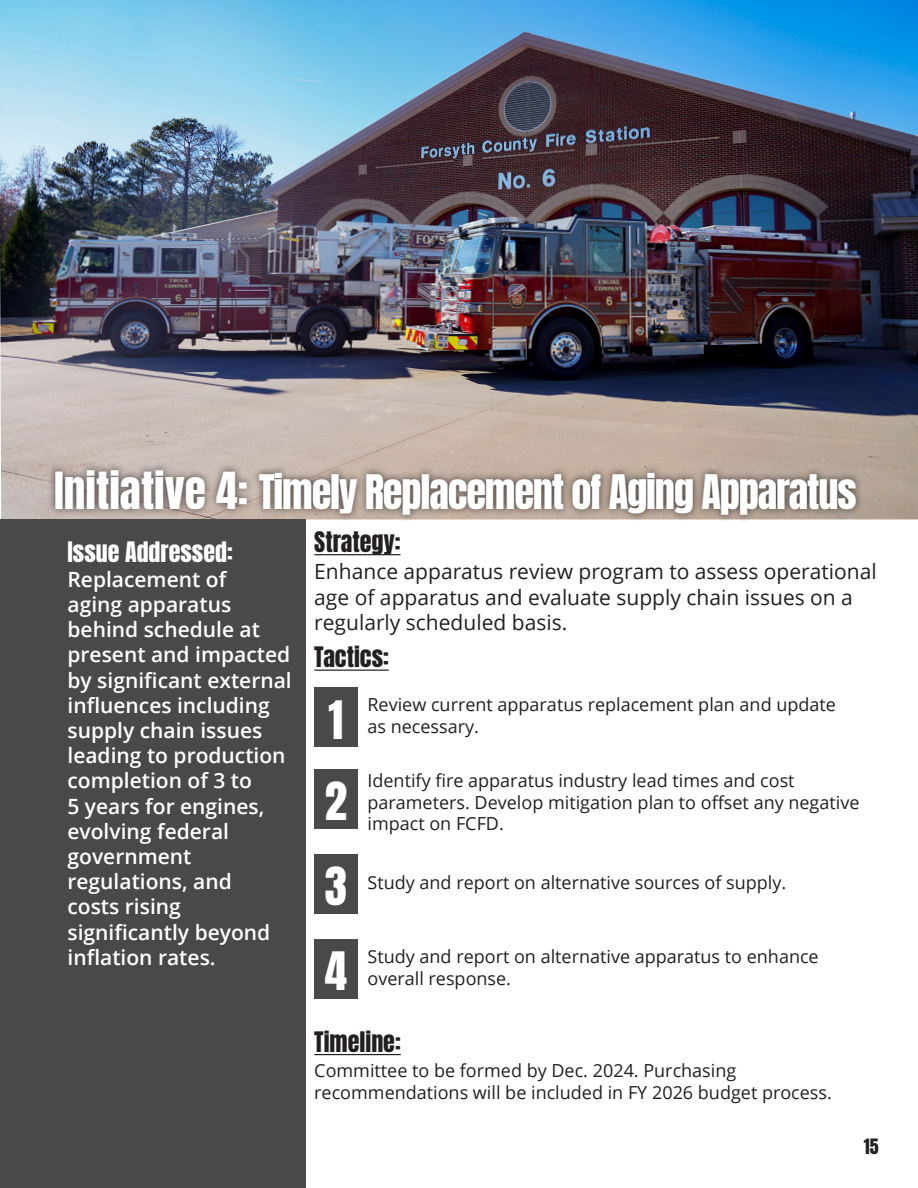
<style>
.page{position:relative;width:918px;height:1188px;background:#fff}
.page>*{position:absolute;margin:0;border:0;box-sizing:border-box;transform-origin:0 0}
.t1{font:45px "Anton";color:#fff}
.t2{font:40.5px "Anton";letter-spacing:-.03em;color:#fff}
.t3{font:24px "Anton";color:#231f20}
.t4{font:24px "Anton";color:#fff}
.t5{font:600 21px/25.2px "Open Sans";color:#fff}
.t6{font:21px/25.2px "Open Sans";color:#231f20}
.t7{font:18px/21.6px "Open Sans";color:#231f20}
.t8{font:18px "Anton";color:#231f20}
.s1{font-size:43.5px}
</style>
<div class="page">
<img style="left:0;top:0;width:918px;height:519px">
<div style="left:47px;top:461px;width:817px;height:62px;background:#231f20;opacity:.75"></div>
<div style="left:0;top:519px;width:305px;height:669px;background:#484948"></div>
<hr style="left:314px;top:554px;width:87px;height:1px;background:#231f20">
<hr style="left:314px;top:670px;width:75px;height:1px;background:#231f20">
<div style="left:314px;top:687px;width:44px;height:60px;background:#484948"></div>
<div style="left:314px;top:769px;width:44px;height:60px;background:#484948"></div>
<div style="left:314px;top:854px;width:44px;height:60px;background:#484948"></div>
<div style="left:314px;top:939px;width:44px;height:60px;background:#484948"></div>
<hr style="left:314px;top:1054px;width:87px;height:1px;background:#231f20">
<p class="t2" style="left:54px;top:471px;width:804px"><span class="s1">Initiative 4:</span> Timely Replacement of Aging Apparatus</p>
<p class="t4" style="left:68px;top:539px;width:167px">Issue Addressed:</p>
<p class="t5" style="left:68px;top:566px;width:226px">Replacement of<br>aging apparatus behind schedule at present and impacted by significant external influences including supply chain issues leading to production completion of 3 to<br>5 years for engines, evolving federal government regulations, and<br>costs rising significantly beyond inflation rates.</p>
<p class="t3" style="left:314px;top:529px;width:88px">Strategy:</p>
<p class="t6" style="left:314px;top:559px;width:564px">Enhance apparatus review program to assess operational age of apparatus and evaluate supply chain issues on a regularly scheduled basis.</p>
<p class="t3" style="left:314px;top:645px;width:76px">Tactics:</p>
<p class="t7" style="left:368px;top:693px;width:470px">Review current apparatus replacement plan and update as necessary.</p>
<p class="t7" style="left:368px;top:769px;width:494px">Identify fire apparatus industry lead times and cost parameters. Develop mitigation plan to offset any negative impact on FCFD.</p>
<p class="t1" style="left:328px;top:697px;width:16px">1</p>
<p class="t1" style="left:325px;top:778px;width:24px">2</p>
<p class="t1" style="left:325px;top:863px;width:24px">3</p>
<p class="t7" style="left:368px;top:871px;width:420px">Study and report on alternative sources of supply.</p>
<p class="t7" style="left:368px;top:946px;width:453px">Study and report on alternative apparatus to enhance</p>
<p class="t1" style="left:325px;top:949px;width:24px">4</p>
<p class="t7" style="left:368px;top:967px;width:145px">overall response.</p>
<p class="t3" style="left:314px;top:1029px;width:88px">Timeline:</p>
<p class="t7" style="left:314px;top:1059px;width:519px">Committee to be formed by Dec. 2024. Purchasing recommendations will be included in FY 2026 budget process.</p>
<p class="t8" style="left:864px;top:1138px;width:16px">15</p>
</div>
